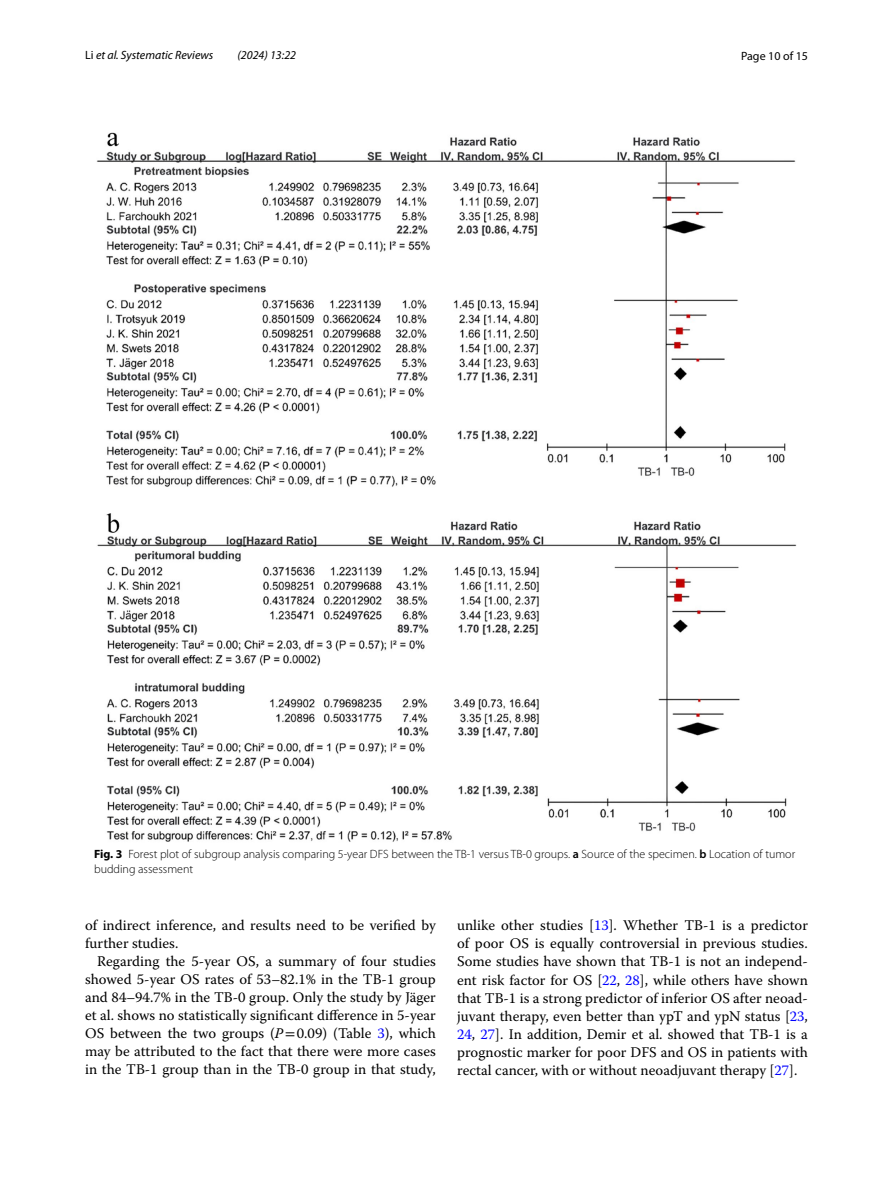
<style>
.page{position:relative;width:893px;height:1187px;background:#fff}
.page>*{position:absolute;margin:0;border:0;box-sizing:border-box;transform-origin:0 0}
.t1{font:14.7px/18px "Warnock Pro";color:#000;text-align:justify}
.t2{font:300 12px/15px "Myriad Pro";color:#000}
.t3{font:italic 12px "Myriad Pro";color:#000}
.t4{font:12px "Myriad Pro";color:#000}
.s1{font-style:normal}
.s2{font-weight:700}
.s3{font-weight:600}
.s4{font-style:italic}
.s5{font-family:"STIX"}
.s6{color:#00f}
</style>
<div class="page">
<img style="left:96px;top:133px;width:701px;height:709px">
<p class="t3" style="left:85px;top:48px;width:130px"><span class="s1">Li</span> et al. Systematic Reviews</p>
<p class="t3" style="left:237px;top:48px;width:60px">(2024) 13:22</p>
<p class="t4" style="left:741px;top:48px;width:68px">Page 10 of 15</p>
<p class="t2" style="left:94px;top:846px;width:703px"><span class="s2">Fig. 3</span> Forest plot of subgroup analysis comparing 5-year DFS between the TB-1 versus TB-0 groups. <span class="s3">a</span> Source of the specimen. <span class="s3">b</span> Location of tumor budding assessment</p>
<p class="t1" style="left:85px;top:916px;width:352px">of indirect inference, and results need to be verified by further studies.</p>
<p class="t1" style="left:85px;top:952px;width:352px;text-indent:12px">Regarding the 5-year OS, a summary of four studies showed 5-year OS rates of 53–82.1% in the TB-1 group and 84–94.7% in the TB-0 group. Only the study by Jäger et al. shows no statistically significant difference in 5-year OS between the two groups (<span class="s4">P</span><span class="s5">=</span>0.09) (Table <span class="s6">3</span>), which may be attributed to the fact that there were more cases in the TB-1 group than in the TB-0 group in that study,</p>
<p class="t1" style="left:457px;top:916px;width:352px">unlike other studies [<span class="s6">13</span>]. Whether TB-1 is a predictor of poor OS is equally controversial in previous studies.<br>Some studies have shown that TB-1 is not an independ&shy;ent risk factor for OS [<span class="s6">22</span>, <span class="s6">28</span>], while others have shown that TB-1 is a strong predictor of inferior OS after neoad&shy;juvant therapy, even better than ypT and ypN status [<span class="s6">23</span>, <span class="s6">24</span>, <span class="s6">27</span>]. In addition, Demir et al. showed that TB-1 is a prognostic marker for poor DFS and OS in patients with rectal cancer, with or without neoadjuvant therapy [<span class="s6">27</span>].</p>
</div>
